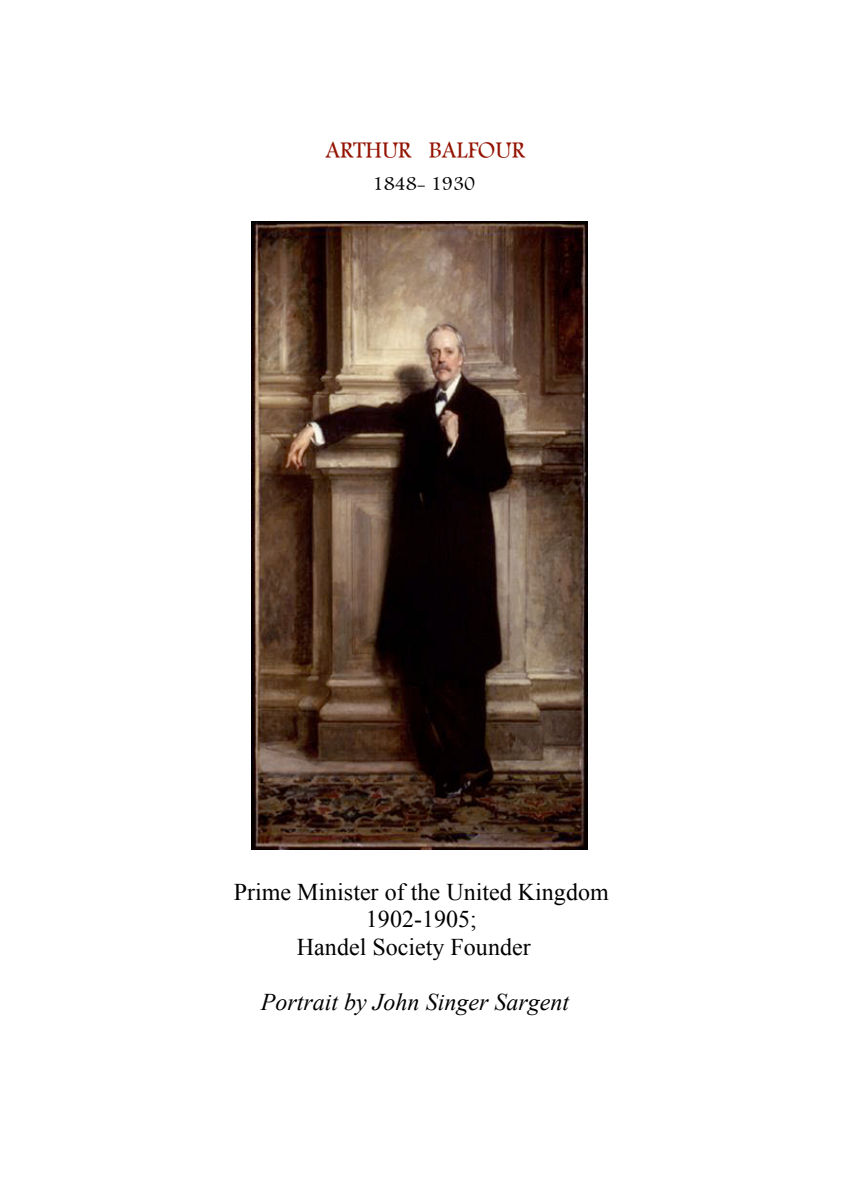
<style>
.page{position:relative;width:842px;height:1191px;background:#fff}
.page>*{position:absolute;margin:0;border:0;box-sizing:border-box;transform-origin:0 0}
.t1{font:24px "font 459212 6";color:#000}
.t2{font:24px "font 393677 6";color:#000}
.t3{font:24px "font 1114569 6";color:#941200}
.t4{font:20px "font 1114569 6";color:#000}
</style>
<div class="page">
<img style="left:252px;top:221px;width:336px;height:628px">
<p class="t3" style="left:325px;top:133px;width:201px">ARTHUR BALFOUR</p>
<p class="t4" style="left:373px;top:169px;width:104px">1848- 1930</p>
<p class="t1" style="left:234px;top:878px;width:376px">Prime Minister of the United Kingdom</p>
<p class="t1" style="left:366px;top:905px;width:112px">1902-1905;</p>
<p class="t1" style="left:297px;top:933px;width:235px">Handel Society Founder</p>
<p class="t2" style="left:261px;top:988px;width:310px">Portrait by John Singer Sargent</p>
</div>
